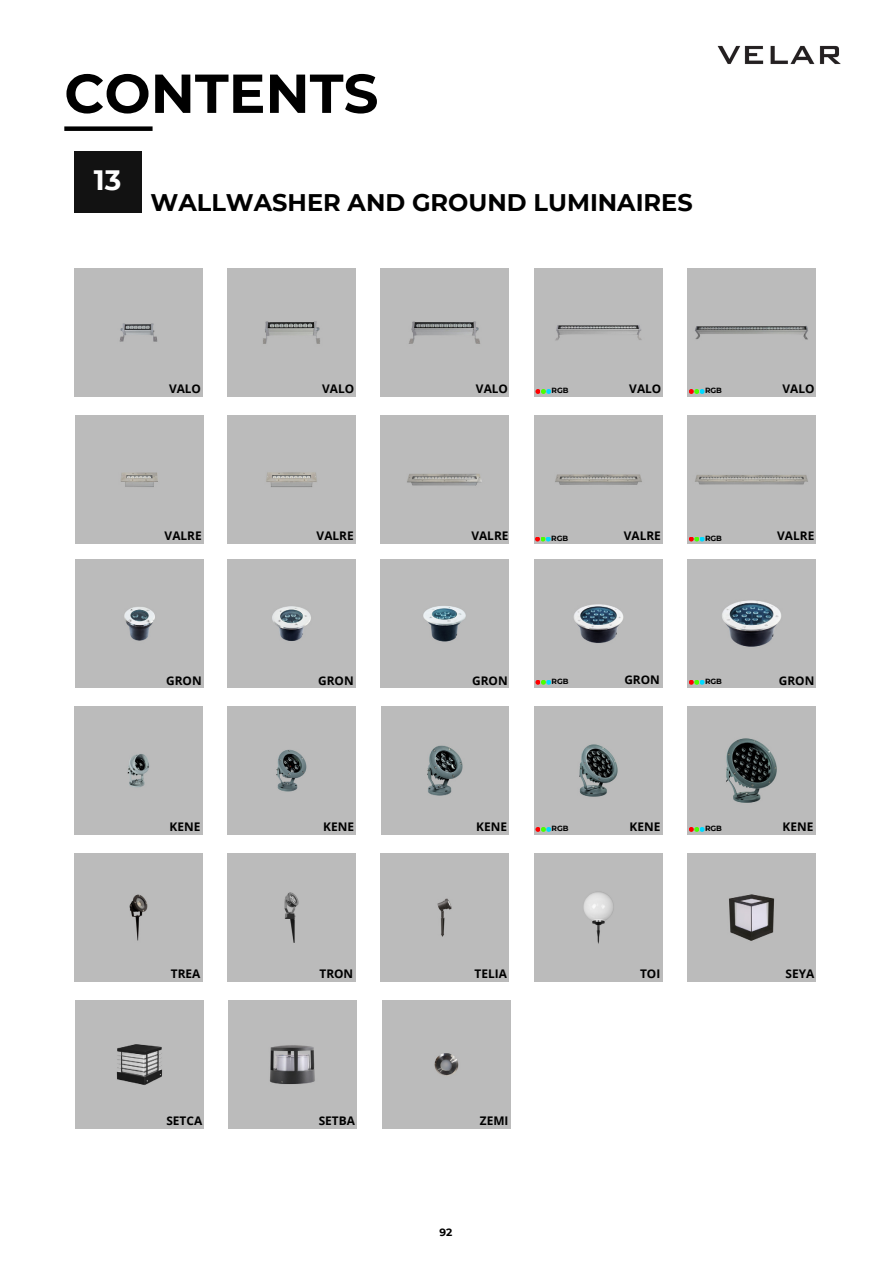
<style>
.page{position:relative;width:893px;height:1263px;background:#fff}
.page>*{position:absolute;margin:0;border:0;box-sizing:border-box;transform-origin:0 0}
.t1{font:700 54.75px "Montserrat";color:#000}
.t2{font:700 27.9px "Montserrat";color:#fff}
.t3{font:700 24px "Montserrat";color:#000}
.t4{font:700 11.85px "Open Sans";color:#000}
.t5{font:700 10.5px "Montserrat";color:#000}
.t6{font:700 7.5px "Montserrat";color:#000}
</style>
<div class="page">
<div style="left:64px;top:126px;width:89px;height:5px;background:#000"></div>
<div style="left:74px;top:151px;width:67px;height:61px;background:#121212"></div>
<img style="left:718px;top:45px;width:122px;height:19px">
<div style="left:74px;top:269px;width:128px;height:128px;background:#bbb"></div>
<div style="left:228px;top:269px;width:128px;height:128px;background:#bbb"></div>
<div style="left:381px;top:269px;width:128px;height:128px;background:#bbb"></div>
<div style="left:534px;top:269px;width:128px;height:128px;background:#bbb"></div>
<div style="left:688px;top:269px;width:127px;height:128px;background:#bbb"></div>
<div style="left:75px;top:416px;width:128px;height:128px;background:#bbb"></div>
<div style="left:228px;top:416px;width:128px;height:128px;background:#bbb"></div>
<div style="left:381px;top:416px;width:128px;height:128px;background:#bbb"></div>
<div style="left:534px;top:416px;width:128px;height:128px;background:#bbb"></div>
<div style="left:688px;top:416px;width:128px;height:128px;background:#bbb"></div>
<div style="left:75px;top:559px;width:128px;height:128px;background:#bbb"></div>
<div style="left:228px;top:559px;width:128px;height:128px;background:#bbb"></div>
<div style="left:381px;top:559px;width:128px;height:128px;background:#bbb"></div>
<img style="left:534px;top:559px;width:128px;height:128px">
<img style="left:688px;top:559px;width:128px;height:128px">
<div style="left:74px;top:706px;width:128px;height:128px;background:#bbb"></div>
<div style="left:228px;top:706px;width:128px;height:128px;background:#bbb"></div>
<img style="left:381px;top:706px;width:128px;height:128px">
<img style="left:534px;top:706px;width:128px;height:128px">
<img style="left:688px;top:706px;width:128px;height:128px">
<div style="left:74px;top:853px;width:128px;height:128px;background:#bbb"></div>
<div style="left:227px;top:853px;width:128px;height:128px;background:#bbb"></div>
<div style="left:381px;top:853px;width:128px;height:128px;background:#bbb"></div>
<div style="left:534px;top:853px;width:128px;height:128px;background:#bbb"></div>
<img style="left:688px;top:853px;width:127px;height:128px">
<img style="left:75px;top:1000px;width:128px;height:128px">
<img style="left:229px;top:1000px;width:128px;height:128px">
<div style="left:382px;top:1000px;width:128px;height:128px;background:#bbb"></div>
<svg style="left:535px;top:389px;width:16px;height:5px"></svg>
<svg style="left:689px;top:389px;width:16px;height:5px"></svg>
<svg style="left:535px;top:536px;width:16px;height:5px"></svg>
<svg style="left:689px;top:536px;width:16px;height:5px"></svg>
<svg style="left:535px;top:680px;width:16px;height:5px"></svg>
<svg style="left:689px;top:680px;width:16px;height:5px"></svg>
<svg style="left:535px;top:827px;width:16px;height:5px"></svg>
<svg style="left:689px;top:827px;width:16px;height:5px"></svg>
<h1 class="t1" style="left:64px;top:54px;width:316px">CONTENTS</h1>
<h2 class="t2" style="left:94px;top:160px;width:29px">13</h2>
<h3 class="t3" style="left:151px;top:185px;width:544px">WALLWASHER AND GROUND LUMINAIRES</h3>
<p class="t4" style="left:169px;top:380px;width:34px">VALO</p>
<p class="t4" style="left:322px;top:381px;width:34px">VALO</p>
<p class="t4" style="left:476px;top:381px;width:34px">VALO</p>
<p class="t4" style="left:629px;top:380px;width:34px">VALO</p>
<p class="t4" style="left:782px;top:380px;width:34px">VALO</p>
<p class="t6" style="left:552px;top:385px;width:19px">RGB</p>
<p class="t6" style="left:705px;top:385px;width:19px">RGB</p>
<p class="t4" style="left:165px;top:527px;width:39px">VALRE</p>
<p class="t4" style="left:317px;top:527px;width:39px">VALRE</p>
<p class="t4" style="left:471px;top:527px;width:39px">VALRE</p>
<p class="t4" style="left:624px;top:527px;width:39px">VALRE</p>
<p class="t4" style="left:777px;top:527px;width:39px">VALRE</p>
<p class="t6" style="left:551px;top:533px;width:19px">RGB</p>
<p class="t6" style="left:705px;top:533px;width:19px">RGB</p>
<p class="t4" style="left:166px;top:672px;width:37px">GRON</p>
<p class="t4" style="left:318px;top:672px;width:37px">GRON</p>
<p class="t4" style="left:472px;top:672px;width:37px">GRON</p>
<p class="t4" style="left:624px;top:671px;width:37px">GRON</p>
<p class="t4" style="left:779px;top:672px;width:37px">GRON</p>
<p class="t6" style="left:552px;top:676px;width:19px">RGB</p>
<p class="t6" style="left:705px;top:676px;width:19px">RGB</p>
<p class="t4" style="left:170px;top:818px;width:32px">KENE</p>
<p class="t4" style="left:323px;top:818px;width:32px">KENE</p>
<p class="t4" style="left:476px;top:818px;width:32px">KENE</p>
<p class="t4" style="left:629px;top:818px;width:32px">KENE</p>
<p class="t4" style="left:782px;top:818px;width:32px">KENE</p>
<p class="t6" style="left:552px;top:823px;width:19px">RGB</p>
<p class="t6" style="left:705px;top:823px;width:19px">RGB</p>
<p class="t4" style="left:171px;top:966px;width:31px">TREA</p>
<p class="t4" style="left:319px;top:966px;width:35px">TRON</p>
<p class="t4" style="left:475px;top:965px;width:34px">TELIA</p>
<p class="t4" style="left:640px;top:965px;width:22px">TOI</p>
<p class="t4" style="left:785px;top:966px;width:30px">SEYA</p>
<p class="t4" style="left:166px;top:1112px;width:37px">SETCA</p>
<p class="t4" style="left:319px;top:1112px;width:38px">SETBA</p>
<p class="t4" style="left:480px;top:1112px;width:30px">ZEMI</p>
<p class="t5" style="left:440px;top:1224px;width:14px">92</p>
</div>
